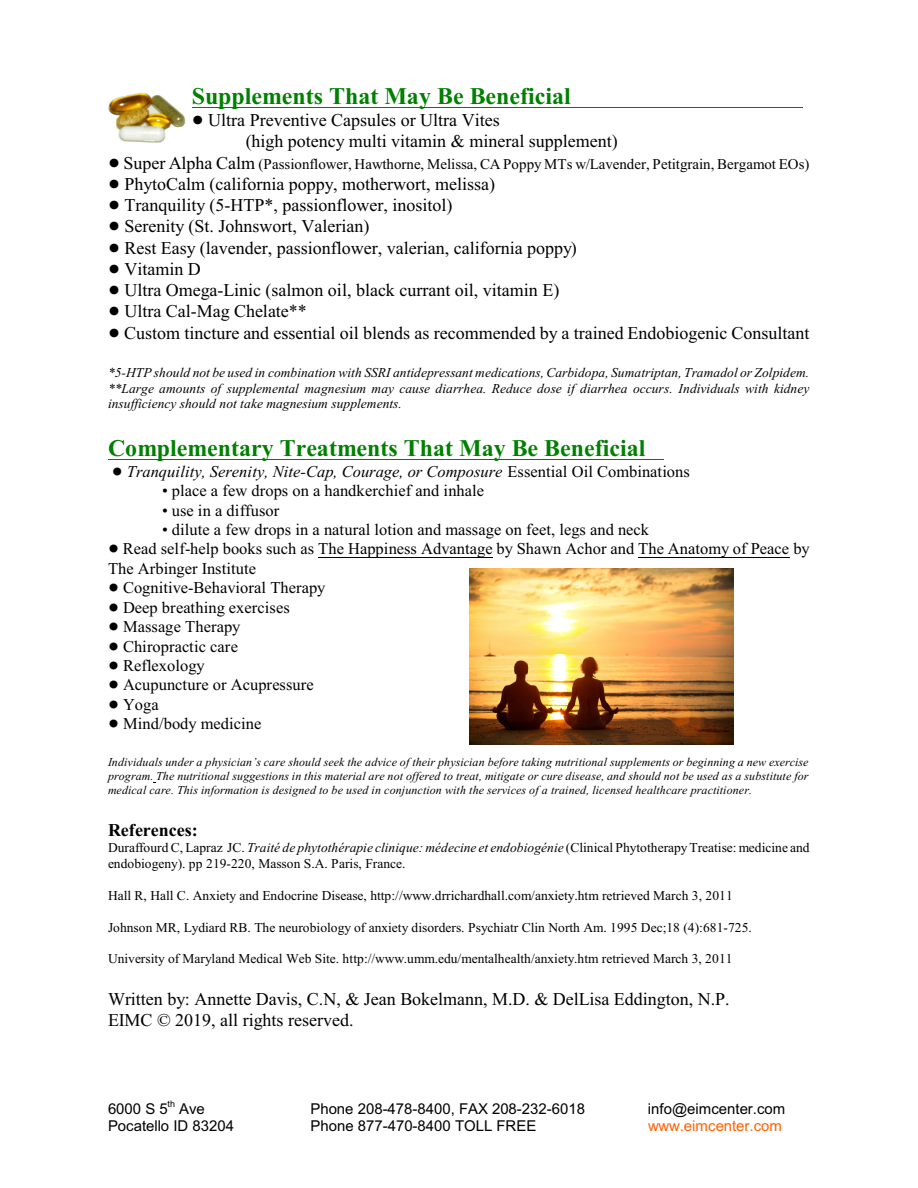
<style>
.page{position:relative;width:918px;height:1188px;background:#fff}
.page>*{position:absolute;margin:0;border:0;box-sizing:border-box;transform-origin:0 0}
.t1{font:700 24px "Times New Roman";color:#008000}
.t2{font:18px/21.3px "Times New Roman";color:#000}
.t3{font:700 18px "Times New Roman";color:#000}
.t4{font:16.5px "Times New Roman";color:#000}
.t5{font:italic 16.5px "Times New Roman";color:#000}
.t6{font:15px "Arial";color:#000}
.t7{font:15px "Times New Roman";color:#000}
.t8{font:15px "Arial";color:#ff6100}
.t9{font:13.5px/15.9px "Times New Roman";color:#000}
.t10{font:italic 13.5px/15.9px "Times New Roman";color:#000;text-align:justify}
.t11{font:italic 12px/14.2px "Times New Roman";letter-spacing:.01em;color:#000;text-align:justify}
.s1{font-size:18px}
.s2{font-style:normal}
.s3{font-style:italic}
</style>
<div class="page">
<img style="left:470px;top:569px;width:264px;height:175px">
<hr style="left:192px;top:107px;width:610px;height:1px;background:#008000">
<hr style="left:108px;top:459px;width:555px;height:1px;background:#008000">
<hr style="left:318px;top:557px;width:175px;height:1px;background:#000">
<hr style="left:638px;top:557px;width:152px;height:1px;background:#000">
<img style="left:109px;top:92px;width:76px;height:51px">
<h1 class="t1" style="left:192px;top:88px;width:381px">Supplements That May Be Beneficial</h1>
<p class="t2" style="left:246px;top:111px;width:374px;text-indent:-37px">Ultra Preventive Capsules or Ultra Vites<br>(high potency multi vitamin &amp; mineral supplement)</p>
<p class="t7" style="left:123px;top:158px;width:688px"><span class="s1">Super Alpha Calm</span> (Passionflower, Hawthorne, Melissa, CA Poppy MTs w/Lavender, Petitgrain, Bergamot EOs)</p>
<p class="t2" style="left:124px;top:175px;width:687px">PhytoCalm (california poppy, motherwort, melissa)<br>Tranquility (5-HTP*, passionflower, inositol)<br>Serenity (St. Johnswort, Valerian)<br>Rest Easy (lavender, passionflower, valerian, california poppy)<br>Vitamin D<br>Ultra Omega-Linic (salmon oil, black currant oil, vitamin E)<br>Ultra Cal-Mag Chelate**<br>Custom tincture and essential oil blends as recommended by a trained Endobiogenic Consultant</p>
<p class="t10" style="left:108px;top:366px;width:703px">*5-HTP should not be used in combination with SSRI antidepressant medications, Carbidopa, Sumatriptan, Tramadol or Zolpidem. **Large amounts of supplemental magnesium may cause diarrhea. Reduce dose if diarrhea occurs. Individuals with kidney insufficiency should not take magnesium supplements.</p>
<h1 class="t1" style="left:108px;top:440px;width:539px">Complementary Treatments That May Be Beneficial</h1>
<p class="t5" style="left:127px;top:465px;width:564px">Tranquility, Serenity, Nite-Cap, Courage, or Composure <span class="s2">Essential Oil Combinations</span></p>
<p class="t4" style="left:162px;top:485px;width:324px">• place a few drops on a handkerchief and inhale</p>
<p class="t4" style="left:162px;top:504px;width:119px">• use in a diffusor</p>
<p class="t4" style="left:162px;top:524px;width:489px">• dilute a few drops in a natural lotion and massage on feet, legs and neck</p>
<p class="t4" style="left:123px;top:543px;width:688px">Read self-help books such as The Happiness Advantage by Shawn Achor and The Anatomy of Peace by</p>
<p class="t4" style="left:108px;top:562px;width:150px">The Arbinger Institute</p>
<p class="t4" style="left:123px;top:582px;width:204px">Cognitive-Behavioral Therapy</p>
<p class="t4" style="left:123px;top:601px;width:168px">Deep breathing exercises</p>
<p class="t4" style="left:123px;top:621px;width:119px">Massage Therapy</p>
<p class="t4" style="left:123px;top:640px;width:116px">Chiropractic care</p>
<p class="t4" style="left:123px;top:660px;width:83px">Reflexology</p>
<p class="t4" style="left:123px;top:679px;width:192px">Acupuncture or Acupressure</p>
<p class="t4" style="left:123px;top:698px;width:37px">Yoga</p>
<p class="t4" style="left:123px;top:718px;width:140px">Mind/body medicine</p>
<p class="t11" style="left:108px;top:756px;width:702px">Individuals under a physician’s care should seek the advice of their physician before taking nutritional supplements or beginning a new exercise program. The nutritional suggestions in this material are not offered to treat, mitigate or cure disease, and should not be used as a substitute for medical care. This information is designed to be used in conjunction with the services of a trained, licensed healthcare practitioner.</p>
<p class="t3" style="left:108px;top:824px;width:91px">References:</p>
<p class="t9" style="left:108px;top:841px;width:703px">Duraffourd C, Lapraz JC. <span class="s3">Traité de phytothérapie clinique: médecine et endobiogénie</span> (Clinical PhytotherapyTreatise: medicine and endobiogeny). pp 219-220, Masson S.A. Paris, France.</p>
<p class="t9" style="left:108px;top:889px;width:626px">Hall R, Hall C. Anxiety and Endocrine Disease, http://www.drrichardhall.com/anxiety.htm retrieved March 3, 2011</p>
<p class="t9" style="left:108px;top:920px;width:645px">Johnson MR, Lydiard RB. The neurobiology of anxiety disorders. Psychiatr Clin North Am. 1995 Dec;18 (4):681-725.</p>
<p class="t9" style="left:108px;top:952px;width:626px">University of Maryland Medical Web Site. http://www.umm.edu/mentalhealth/anxiety.htm retrieved March 3, 2011</p>
<p class="t2" style="left:108px;top:990px;width:623px">Written by: Annette Davis, C.N, &amp; Jean Bokelmann, M.D. &amp; DelLisa Eddington, N.P.<br>EIMC © 2019, all rights reserved.</p>
<p class="t6" style="left:108px;top:1103px;width:98px">6000 S 5<sup>th</sup> Ave</p>
<p class="t6" style="left:310px;top:1103px;width:276px">Phone 208-478-8400, FAX 208-232-6018</p>
<p class="t6" style="left:648px;top:1103px;width:139px">info@eimcenter.com</p>
<p class="t6" style="left:108px;top:1120px;width:128px">Pocatello ID 83204</p>
<p class="t6" style="left:310px;top:1120px;width:227px">Phone 877-470-8400 TOLL FREE</p>
<p class="t8" style="left:648px;top:1120px;width:136px">www.eimcenter.com</p>
</div>
